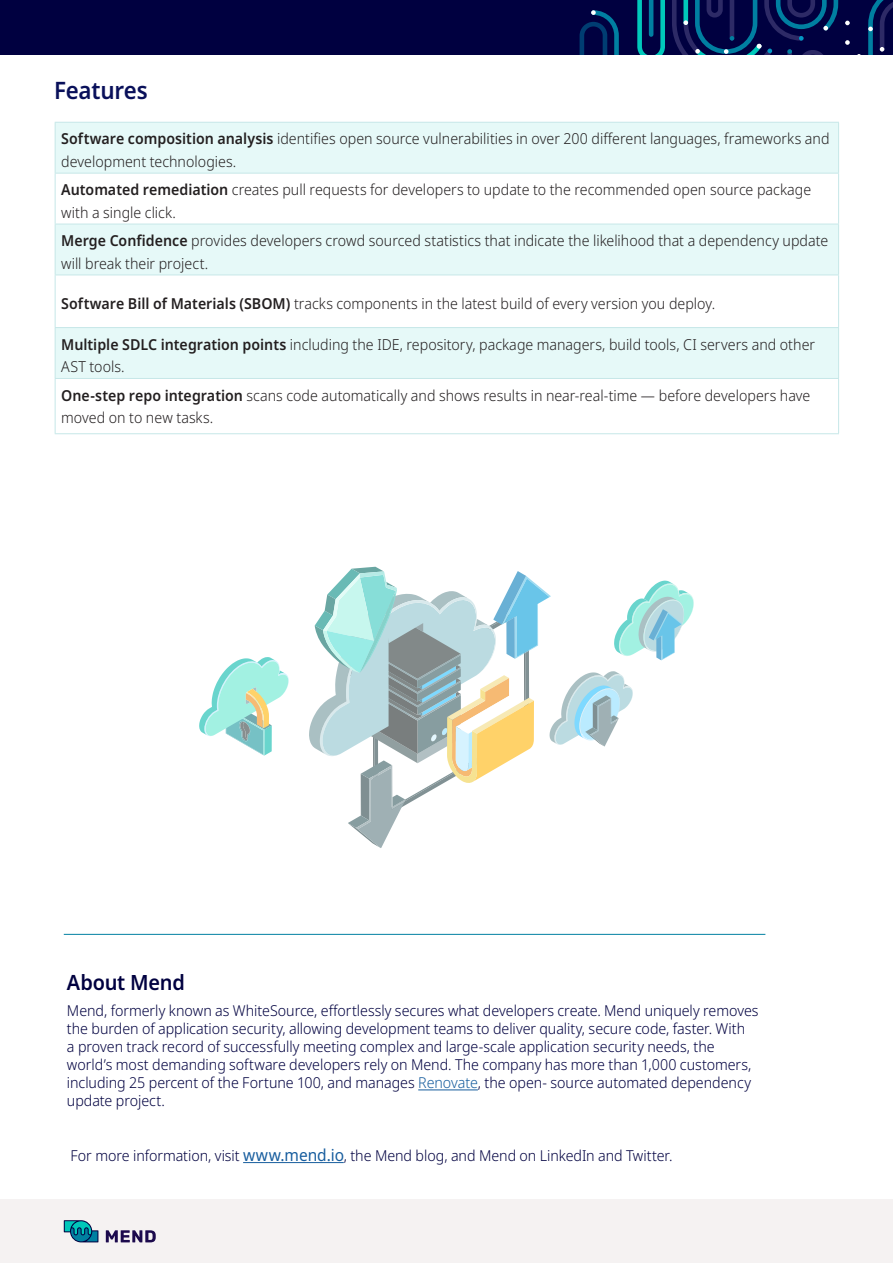
<style>
.page{position:relative;width:893px;height:1263px;background:#fff}
.page>*{position:absolute;margin:0;border:0;box-sizing:border-box;transform-origin:0 0}
.t1{font:600 24px "Noto Sans";letter-spacing:-.01em;color:#09105a;scale:.93 1}
.t2{font:600 21px "Noto Sans";letter-spacing:-.01em;color:#000040;scale:.95 1}
.t3{font:300 15.15px/22.6px "Noto Sans";color:#231f20;scale:.94 1}
.t4{font:300 15px/18px "Noto Sans";letter-spacing:-.005em;color:#000040;scale:.95 1}
.s1{font-weight:600}
.s2{color:#175d9e}
.s3{font-weight:400;font-size:16.5px;color:#175d9e}
</style>
<div class="page">
<div style="left:0;top:0;width:893px;height:54px;background:#000040"></div>
<svg style="left:579px;top:10px;width:40px;height:44px"></svg>
<svg style="left:637px;top:0;width:256px;height:54px"></svg>
<div style="left:0;top:1199px;width:893px;height:64px;background:#f5f2f2"></div>
<svg style="left:64px;top:1220px;width:34px;height:22px"></svg>
<svg style="left:106px;top:1230px;width:50px;height:12px"></svg>
<hr style="left:418px;top:1089px;width:60px;height:1px;background:#175d9e">
<hr style="left:243px;top:1162px;width:101px;height:1px;background:#175d9e">
<hr style="left:64px;top:934px;width:701px;height:1px;background:#0080a2">
<div style="left:56px;top:123px;width:782px;height:50px;background:#e6f9f8"></div>
<svg style="left:56px;top:223px;width:782px;height:155px;fill:#e6f9f8"></svg>
<hr style="left:55px;top:122px;width:784px;height:1px;background:#c6e7e8">
<hr style="left:55px;top:123px;width:1px;height:50px;background:#c6e7e8">
<hr style="left:838px;top:123px;width:1px;height:50px;background:#c6e7e8">
<hr style="left:55px;top:173px;width:784px;height:1px;background:#c6e7e8">
<hr style="left:55px;top:174px;width:1px;height:50px;background:#c6e7e8">
<hr style="left:838px;top:174px;width:1px;height:50px;background:#c6e7e8">
<hr style="left:55px;top:224px;width:784px;height:1px;background:#c6e7e8">
<hr style="left:55px;top:224px;width:1px;height:51px;background:#c6e7e8">
<hr style="left:838px;top:224px;width:1px;height:51px;background:#c6e7e8">
<hr style="left:55px;top:275px;width:784px;height:1px;background:#c6e7e8">
<hr style="left:55px;top:275px;width:1px;height:52px;background:#c6e7e8">
<hr style="left:838px;top:275px;width:1px;height:52px;background:#c6e7e8">
<hr style="left:55px;top:327px;width:784px;height:1px;background:#c6e7e8">
<hr style="left:55px;top:328px;width:1px;height:50px;background:#c6e7e8">
<hr style="left:838px;top:328px;width:1px;height:50px;background:#c6e7e8">
<hr style="left:55px;top:378px;width:784px;height:1px;background:#c6e7e8">
<hr style="left:55px;top:379px;width:1px;height:54px;background:#c6e7e8">
<hr style="left:838px;top:379px;width:1px;height:54px;background:#c6e7e8">
<hr style="left:55px;top:433px;width:784px;height:1px;background:#c6e7e8">
<svg style="left:309px;top:567px;width:385px;height:281px"></svg>
<svg style="left:199px;top:657px;width:90px;height:99px"></svg>
<p class="t1" style="left:54px;top:77px;width:102px">Features</p>
<p class="t3" style="left:61px;top:128px;width:819px"><span class="s1">Software composition analysis</span> identifies open source vulnerabilities in over 200 different languages, frameworks and development technologies.</p>
<p class="t3" style="left:61px;top:179px;width:799px"><span class="s1">Automated remediation</span> creates pull requests for developers to update to the recommended open source package with a single click.</p>
<p class="t3" style="left:61px;top:230px;width:818px"><span class="s1">Merge Confidence</span> provides developers crowd sourced statistics that indicate the likelihood that a dependency update will break their project.</p>
<p class="t3" style="left:61px;top:293px;width:697px"><span class="s1">Software Bill of Materials (SBOM)</span> tracks components in the latest build of every version you deploy.</p>
<p class="t3" style="left:61px;top:333px;width:804px"><span class="s1">Multiple SDLC integration points</span> including the IDE, repository, package managers, build tools, CI servers and other<br>AST tools.</p>
<p class="t3" style="left:61px;top:384px;width:799px"><span class="s1">One-step repo integration</span> scans code automatically and shows results in near-real-time — before developers have moved on to new tasks.</p>
<p class="t2" style="left:67px;top:970px;width:126px">About Mend</p>
<p class="t4" style="left:67px;top:1002px;width:730px">Mend, formerly known as WhiteSource, effortlessly secures what developers create. Mend uniquely removes the burden of application security, allowing development teams to deliver quality, secure code, faster. With<br>a proven track record of successfully meeting complex and large-scale application security needs, the<br>world s’ most demanding software developers rely on Mend. The company has more than 1,000 customers, including 25 percent of the Fortune 100, and manages <span class="s2">Renovate</span>, the open- source automated dependency update project.</p>
<p class="t4" style="left:71px;top:1147px;width:635px">For more information, visit <span class="s3">www.mend i o.</span> , the Mend blog, and Mend on LinkedIn and Twitter.</p>
</div>
